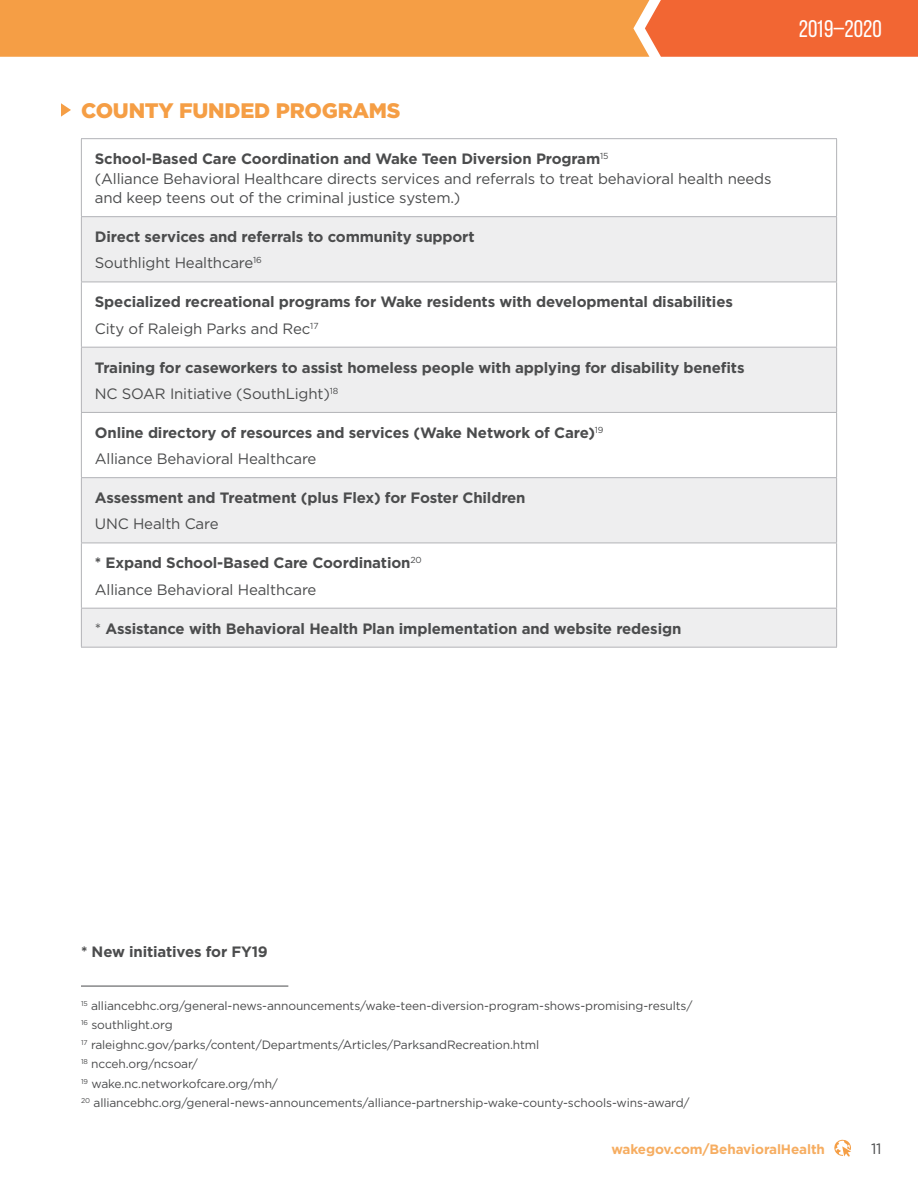
<style>
.page{position:relative;width:918px;height:1188px;background:#fff}
.page>*{position:absolute;margin:0;border:0;box-sizing:border-box;transform-origin:0 0}
.t1{font:24px "Bebas Neue";color:#fff}
.t2{font:900 21px "Gotham";letter-spacing:-.01em;color:#f59e45}
.t3{font:700 15px/26.2px "Gotham";letter-spacing:-.01em;color:#4b4c4d}
.t4{font:15px/19.5px "Gotham";letter-spacing:-.01em;color:#4b4c4d}
.t5{font:700 13.5px "Gotham";letter-spacing:-.01em;color:#f6ad61}
.t6{font:12px/19.5px "Gotham";letter-spacing:-.01em;color:#4b4c4d}
.s1{font-weight:700}
.s2{font-weight:400}
</style>
<div class="page">
<svg style="left:0;top:0;width:918px;height:57px;background:#f48f42"></svg>
<svg style="left:834px;top:1139px;width:17px;height:18px"></svg>
<svg style="left:82px;top:217px;width:754px;height:430px;fill:#eeeeef"></svg>
<hr style="left:81px;top:138px;width:756px;height:1px;background:#b2b3b7">
<hr style="left:81px;top:139px;width:1px;height:77px;background:#b2b3b7">
<hr style="left:836px;top:139px;width:1px;height:77px;background:#b2b3b7">
<hr style="left:81px;top:216px;width:756px;height:1px;background:#b2b3b7">
<hr style="left:81px;top:217px;width:1px;height:65px;background:#b2b3b7">
<hr style="left:836px;top:217px;width:1px;height:65px;background:#b2b3b7">
<hr style="left:81px;top:282px;width:756px;height:1px;background:#b2b3b7">
<hr style="left:81px;top:282px;width:1px;height:65px;background:#b2b3b7">
<hr style="left:836px;top:282px;width:1px;height:65px;background:#b2b3b7">
<hr style="left:81px;top:347px;width:756px;height:1px;background:#b2b3b7">
<hr style="left:81px;top:348px;width:1px;height:64px;background:#b2b3b7">
<hr style="left:836px;top:348px;width:1px;height:64px;background:#b2b3b7">
<hr style="left:81px;top:412px;width:756px;height:1px;background:#b2b3b7">
<hr style="left:81px;top:413px;width:1px;height:64px;background:#b2b3b7">
<hr style="left:836px;top:413px;width:1px;height:64px;background:#b2b3b7">
<hr style="left:81px;top:477px;width:756px;height:1px;background:#b2b3b7">
<hr style="left:81px;top:478px;width:1px;height:65px;background:#b2b3b7">
<hr style="left:836px;top:478px;width:1px;height:65px;background:#b2b3b7">
<hr style="left:81px;top:543px;width:756px;height:1px;background:#b2b3b7">
<hr style="left:81px;top:543px;width:1px;height:65px;background:#b2b3b7">
<hr style="left:836px;top:543px;width:1px;height:65px;background:#b2b3b7">
<hr style="left:81px;top:608px;width:756px;height:1px;background:#b2b3b7">
<hr style="left:81px;top:609px;width:1px;height:38px;background:#b2b3b7">
<hr style="left:836px;top:609px;width:1px;height:38px;background:#b2b3b7">
<hr style="left:81px;top:647px;width:756px;height:1px;background:#b2b3b7">
<hr style="left:81px;top:986px;width:207px;height:1px;background:#4b4c4d">
<svg style="left:61px;top:103px;width:10px;height:14px"></svg>
<h2 class="t2" style="left:81px;top:96px;width:321px">COUNTY FUNDED PROGRAMS</h2>
<p class="t4" style="left:95px;top:149px;width:678px"><span class="s1">School-Based Care Coordination and Wake Teen Diversion Program</span><sup>15<br></sup>(Alliance Behavioral Healthcare directs services and referrals to treat behavioral health needs and keep teens out of the criminal justice system.)</p>
<p class="t3" style="left:95px;top:224px;width:381px">Direct services and referrals to community support<br><span class="s2">Southlight Healthcare</span><sup>16</sup></p>
<p class="t3" style="left:95px;top:289px;width:640px">Specialized recreational programs for Wake residents with developmental disabilities<br><span class="s2">City of Raleigh Parks and Rec</span><sup>17</sup></p>
<p class="t3" style="left:95px;top:354px;width:651px">Training for caseworkers to assist homeless people with applying for disability benefits<br><span class="s2">NC SOAR Initiative (SouthLight)</span><sup>18</sup></p>
<p class="t3" style="left:95px;top:419px;width:510px">Online directory of resources and services (Wake Network of Care)<sup>19<br></sup><span class="s2">Alliance Behavioral Healthcare</span></p>
<p class="t3" style="left:95px;top:485px;width:432px">Assessment and Treatment (plus Flex) for Foster Children</p>
<p class="t4" style="left:95px;top:514px;width:125px">UNC Health Care</p>
<p class="t3" style="left:95px;top:550px;width:328px">* Expand School-Based Care Coordination<sup>20<br></sup><span class="s2">Alliance Behavioral Healthcare</span></p>
<p class="t3" style="left:95px;top:615px;width:588px"><span class="s2">*</span> Assistance with Behavioral Health Plan implementation and website redesign</p>
<h1 class="t1" style="left:799px;top:16px;width:84px">2019–2020</h1>
<p class="t3" style="left:81px;top:939px;width:188px">* New initiatives for FY19</p>
<p class="t6" style="left:81px;top:995px;width:613px"><sup>15</sup> alliancebhc.org/general-news-announcements/wake-teen-diversion-program-shows-promising-results/ <sup>16</sup> southlight.org<br><sup>17</sup> raleighnc.gov/parks/content/Departments/Articles/ParksandRecreation.html<br><sup>18</sup> ncceh.org/ncsoar/<br><sup>19</sup> wake.nc.networkofcare.org/mh/<br><sup>20</sup> alliancebhc.org/general-news-announcements/alliance-partnership-wake-county-schools-wins-award/</p>
<p class="t5" style="left:611px;top:1140px;width:215px">wakegov.com/BehavioralHealth</p>
<p class="t4" style="left:871px;top:1139px;width:12px">11</p>
</div>
